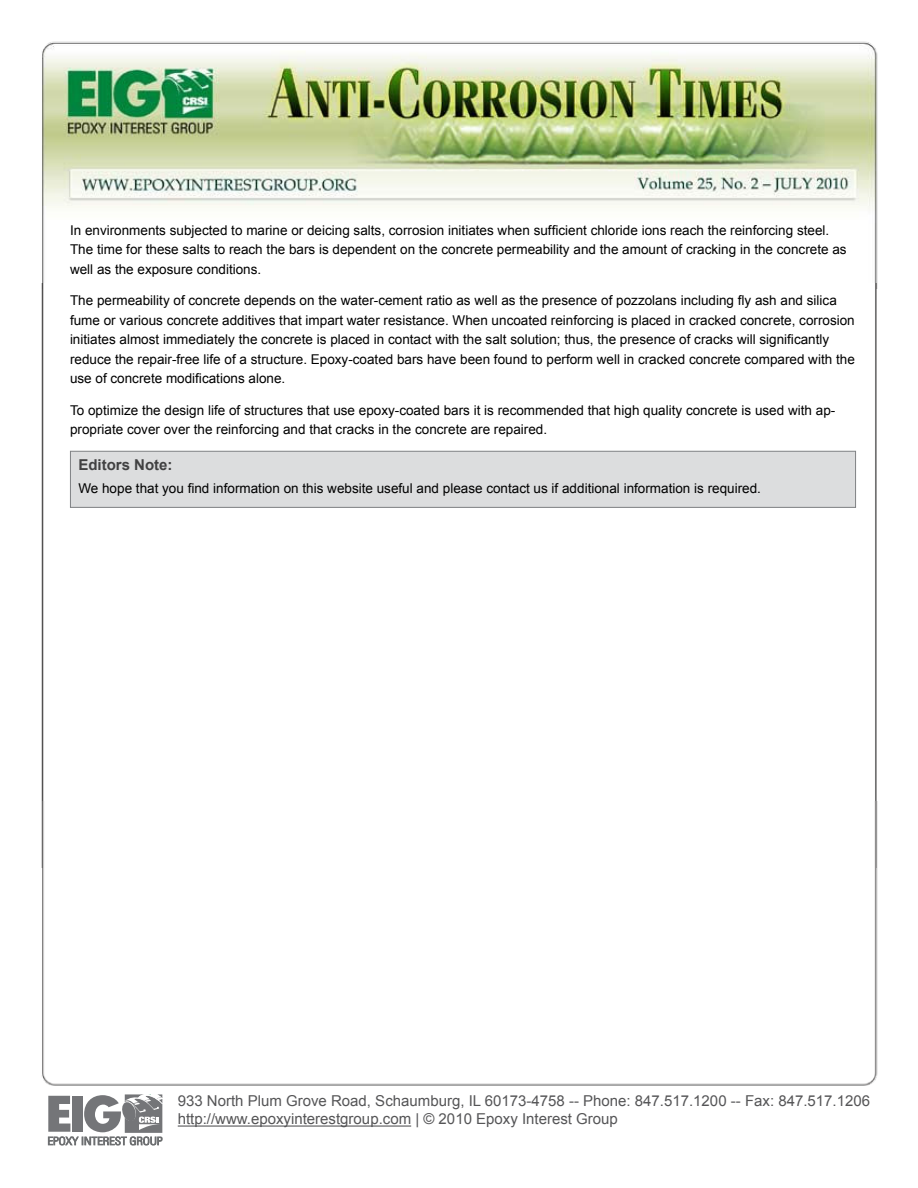
<style>
.page{position:relative;width:918px;height:1188px;background:#fff}
.page>*{position:absolute;margin:0;border:0;box-sizing:border-box;transform-origin:0 0}
.t1{font:15px/18px "Arial";color:#555557}
.t2{font:700 15px "Arial";color:#414142}
.t3{font:13.5px/19.5px "Arial";color:#000}
</style>
<div class="page">
<img style="left:41px;top:41px;width:837px;height:243px">
<img style="left:41px;top:284px;width:837px;height:518px">
<img style="left:41px;top:802px;width:837px;height:284px">
<svg style="left:48px;top:1094px;width:115px;height:51px"></svg>
<hr style="left:178px;top:1126px;width:233px;height:1px;background:#555557">
<div style="left:70px;top:451px;width:786px;height:56px;background:#dcddde"></div>
<div style="left:70px;top:451px;width:786px;height:57px;border:1px solid #808285"></div>
<p class="t3" style="left:70px;top:220px;width:778px">In environments subjected to marine or deicing salts, corrosion initiates when sufficient chloride ions reach the reinforcing steel.<br>The time for these salts to reach the bars is dependent on the concrete permeability and the amount of cracking in the concrete as well as the exposure conditions.</p>
<p class="t3" style="left:70px;top:291px;width:786px">The permeability of concrete depends on the water-cement ratio as well as the presence of pozzolans including fly ash and silica fume or various concrete additives that impart water resistance. When uncoated reinforcing is placed in cracked concrete, corrosion initiates almost immediately the concrete is placed in contact with the salt solution; thus, the presence of cracks will significantly reduce the repair-free life of a structure. Epoxy-coated bars have been found to perform well in cracked concrete compared with the use of concrete modifications alone.</p>
<p class="t3" style="left:70px;top:402px;width:767px">To optimize the design life of structures that use epoxy-coated bars it is recommended that high quality concrete is used with ap&shy;propriate cover over the reinforcing and that cracks in the concrete are repaired.</p>
<p class="t2" style="left:78px;top:456px;width:96px">Editors Note:</p>
<p class="t3" style="left:78px;top:478px;width:684px">We hope that you find information on this website useful and please contact us if additional information is required.</p>
<p class="t1" style="left:178px;top:1094px;width:694px">933 North Plum Grove Road, Schaumburg, IL 60173-4758 -- Phone: 847.517.1200 -- Fax: 847.517.1206 http://www.epoxyinterestgroup.com | © 2010 Epoxy Interest Group</p>
</div>
